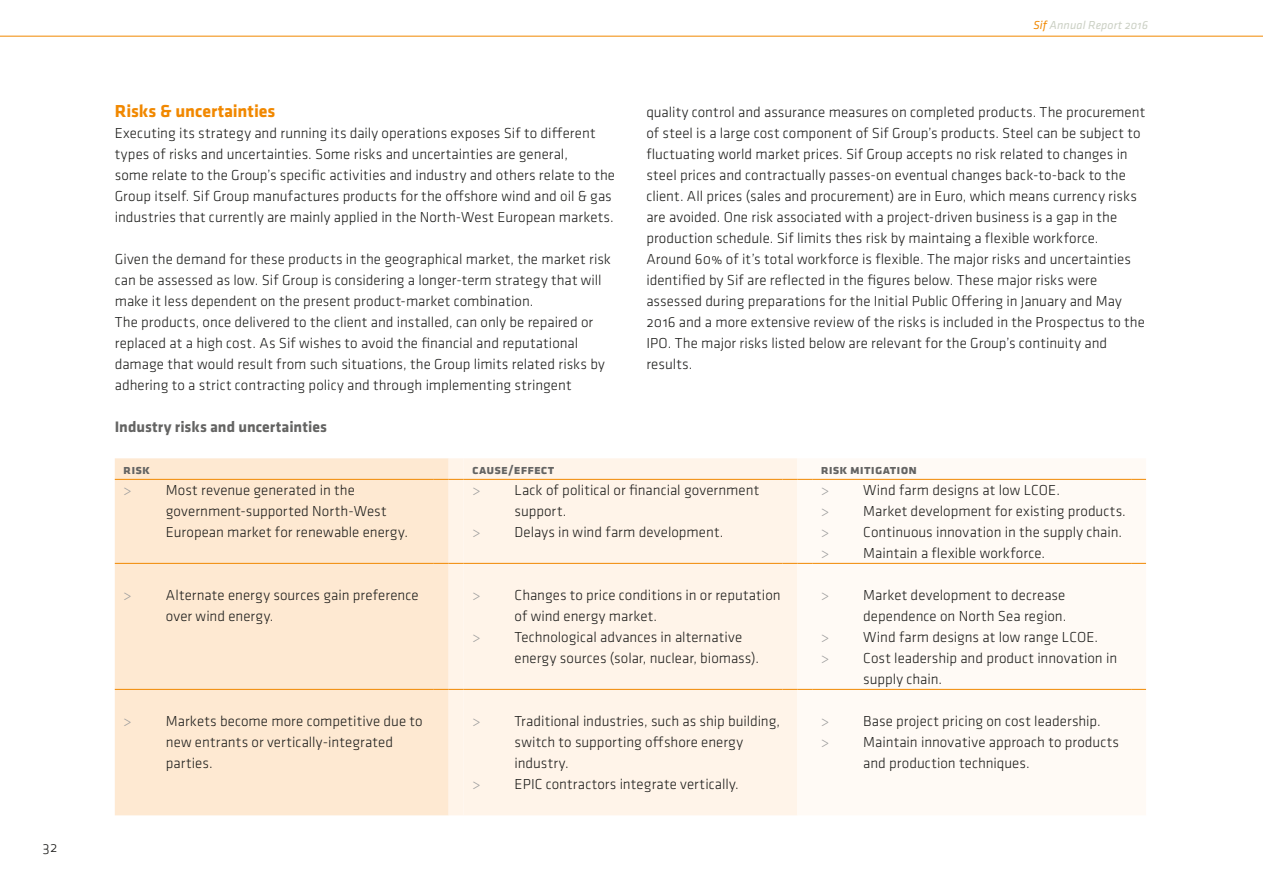
<style>
.page{position:relative;width:1263px;height:893px;background:#fff}
.page>*{position:absolute;margin:0;border:0;box-sizing:border-box;transform-origin:0 0}
.t1{font:700 18px "Klavika";letter-spacing:-.005em;color:#f18800}
.t2{font:700 15.75px "Klavika";color:#646463}
.t3{font:300 15px/21px "Klavika";letter-spacing:.005em;color:#1d1d1b}
.t4{font:700 13.5px "Klavika";letter-spacing:.01em;color:#646463}
.t5{font:italic 12px "Klavika";letter-spacing:.01em;color:#cbd0c4}
.s1{color:#f18800}
.s2{color:#9d9d9d}
</style>
<div class="page">
<hr style="left:0;top:36px;width:1263px;height:1px;background:#f18800">
<div style="left:115px;top:458px;width:319px;height:357px;background:#fee9d2"></div>
<div style="left:463px;top:458px;width:334px;height:357px;background:#fff4e9"></div>
<div style="left:797px;top:478px;width:349px;height:211px;background:#fffaf5"></div>
<svg style="left:1131px;top:479px;width:15px;height:1px"></svg>
<svg style="left:1131px;top:563px;width:15px;height:1px"></svg>
<hr style="left:115px;top:479px;width:319px;height:1px;background:#f18800">
<hr style="left:463px;top:479px;width:319px;height:1px;background:#f18800">
<svg style="left:782px;top:479px;width:30px;height:1px"></svg>
<hr style="left:812px;top:479px;width:319px;height:1px;background:#f18800">
<hr style="left:115px;top:563px;width:319px;height:1px;background:#f18800">
<hr style="left:463px;top:563px;width:319px;height:1px;background:#f18800">
<svg style="left:782px;top:563px;width:30px;height:1px"></svg>
<hr style="left:812px;top:563px;width:319px;height:1px;background:#f18800">
<hr style="left:115px;top:689px;width:319px;height:1px;background:#f18800">
<svg style="left:434px;top:458px;width:29px;height:357px;background:#feeddb"></svg>
<hr style="left:463px;top:689px;width:319px;height:1px;background:#f18800">
<svg style="left:782px;top:689px;width:30px;height:1px"></svg>
<hr style="left:812px;top:689px;width:319px;height:1px;background:#f18800">
<svg style="left:1131px;top:689px;width:15px;height:1px"></svg>
<p class="t3" style="left:42px;top:836px;width:16px">32</p>
<p class="t5" style="left:1033px;top:18px;width:116px"><span class="s1">Sif</span> Annual Report 2016</p>
<p class="t1" style="left:115px;top:98px;width:162px">Risks &amp; uncertainties</p>
<p class="t3" style="left:115px;top:122px;width:502px">Executing its strategy and running its daily operations exposes Sif to different types of risks and uncertainties. Some risks and uncertainties are general,<br>some relate to the Group’s specific activities and industry and others relate to the Group itself. Sif Group manufactures products for the offshore wind and oil &amp; gas industries that currently are mainly applied in the North-West European markets.</p>
<p class="t3" style="left:115px;top:248px;width:498px">Given the demand for these products in the geographical market, the market risk can be assessed as low. Sif Group is considering a longer-term strategy that will make it less dependent on the present product-market combination.<br>The products, once delivered to the client and installed, can only be repaired or replaced at a high cost. As Sif wishes to avoid the financial and reputational damage that would result from such situations, the Group limits related risks by adhering to a strict contracting policy and through implementing stringent</p>
<p class="t2" style="left:115px;top:415px;width:214px">Industry risks and uncertainties</p>
<p class="t4" style="left:123px;top:460px;width:28px">risk</p>
<p class="t4" style="left:472px;top:460px;width:77px">Cause/effect</p>
<p class="t4" style="left:821px;top:460px;width:98px">risk mitigation</p>
<p class="t3" style="left:166px;top:479px;width:244px;text-indent:-43px"><span class="s2">&gt;</span> Most revenue generated in the government-supported North-West<br>European market for renewable energy.</p>
<p class="t3" style="left:472px;top:479px;width:289px"><span class="s2">&gt;</span> Lack of political or financial government</p>
<p class="t3" style="left:646px;top:101px;width:500px">quality control and assurance measures on completed products. The procurement of steel is a large cost component of Sif Group’s products. Steel can be subject to fluctuating world market prices. Sif Group accepts no risk related to changes in steel prices and contractually passes-on eventual changes back-to-back to the client. All prices (sales and procurement) are in Euro, which means currency risks are avoided. One risk associated with a project-driven business is a gap in the production schedule. Sif limits thes risk by maintaing a flexible workforce.<br>Around 60% of it’s total workforce is flexible. The major risks and uncertainties identified by Sif are reflected in the figures below. These major risks were assessed during preparations for the Initial Public Offering in January and May 2016 and a more extensive review of the risks is included in the Prospectus to the IPO. The major risks listed below are relevant for the Group’s continuity and results.</p>
<p class="t3" style="left:821px;top:479px;width:307px"><span class="s2">&gt;</span> Wind farm designs at low LCOE.<br><span class="s2">&gt;</span> Market development for existing products. <span class="s2">&gt;</span> Continuous innovation in the supply chain. <span class="s2">&gt;</span> Maintain a flexible workforce.</p>
<p class="t3" style="left:514px;top:500px;width:53px">support.</p>
<p class="t3" style="left:472px;top:521px;width:253px"><span class="s2">&gt;</span> Delays in wind farm development.</p>
<p class="t3" style="left:166px;top:584px;width:254px;text-indent:-43px"><span class="s2">&gt;</span> Alternate energy sources gain preference over wind energy.</p>
<p class="t3" style="left:472px;top:584px;width:310px"><span class="s2">&gt;</span> Changes to price conditions in or reputation</p>
<p class="t3" style="left:514px;top:605px;width:144px">of wind energy market.</p>
<p class="t3" style="left:472px;top:626px;width:272px"><span class="s2">&gt;</span> Technological advances in alternative</p>
<p class="t3" style="left:514px;top:647px;width:246px">energy sources (solar, nuclear, biomass).</p>
<p class="t3" style="left:166px;top:710px;width:258px;text-indent:-43px"><span class="s2">&gt;</span> Markets become more competitive due to new entrants or vertically-integrated parties.</p>
<p class="t3" style="left:472px;top:710px;width:310px"><span class="s2">&gt;</span> Traditional industries, such as ship building,</p>
<p class="t3" style="left:514px;top:731px;width:230px">switch to supporting offshore energy</p>
<p class="t3" style="left:514px;top:752px;width:56px">industry.</p>
<p class="t3" style="left:472px;top:773px;width:268px"><span class="s2">&gt;</span> EPIC contractors integrate vertically.</p>
<p class="t3" style="left:821px;top:584px;width:246px"><span class="s2">&gt;</span> Market development to decrease</p>
<p class="t3" style="left:863px;top:605px;width:205px">dependence on North Sea region.</p>
<p class="t3" style="left:821px;top:626px;width:279px"><span class="s2">&gt;</span> Wind farm designs at low range LCOE.</p>
<p class="t3" style="left:821px;top:647px;width:298px"><span class="s2">&gt;</span> Cost leadership and product innovation in</p>
<p class="t3" style="left:863px;top:668px;width:80px">supply chain.</p>
<p class="t3" style="left:821px;top:710px;width:281px"><span class="s2">&gt;</span> Base project pricing on cost leadership.</p>
<p class="t3" style="left:821px;top:731px;width:300px"><span class="s2">&gt;</span> Maintain innovative approach to products</p>
<p class="t3" style="left:863px;top:752px;width:168px">and production techniques.</p>
</div>
